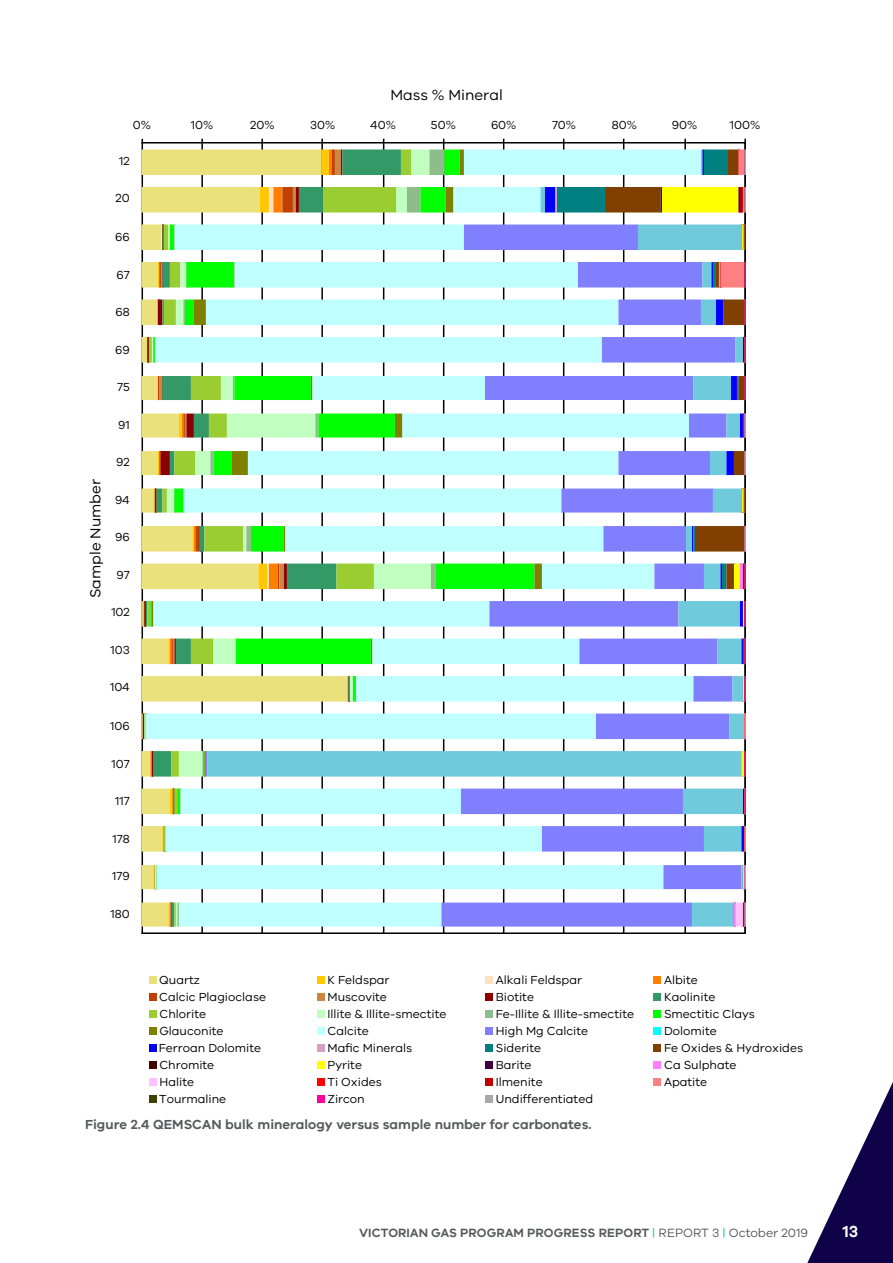
<style>
.page{position:relative;width:893px;height:1263px;background:#fff}
.page>*{position:absolute;margin:0;border:0;box-sizing:border-box;transform-origin:0 0}
.t1{font:600 16.5px "VIC";color:#fff}
.t2{font:15px "VIC";color:#000}
.t3{font:600 13.5px "VIC";color:#58595b}
.t4{font:600 12.3px "VIC";letter-spacing:.01em;color:#58595b}
.t5{font:12px "VIC";color:#000}
.s1{font-weight:400;color:#00bac0}
.s2{font-weight:400}
</style>
<div class="page">
<svg style="left:807px;top:1082px;width:86px;height:181px"></svg>
<hr style="left:201px;top:139px;width:2px;height:794px;background:#000">
<hr style="left:261px;top:139px;width:2px;height:794px;background:#000">
<hr style="left:321px;top:139px;width:2px;height:794px;background:#000">
<hr style="left:383px;top:139px;width:1px;height:794px;background:#000">
<hr style="left:443px;top:139px;width:1px;height:794px;background:#000">
<hr style="left:503px;top:139px;width:1px;height:794px;background:#000">
<hr style="left:563px;top:139px;width:1px;height:794px;background:#000">
<hr style="left:623px;top:139px;width:1px;height:794px;background:#000">
<hr style="left:684px;top:139px;width:2px;height:794px;background:#000">
<hr style="left:744px;top:139px;width:2px;height:794px;background:#000">
<hr style="left:142px;top:139px;width:1px;height:794px;background:#000">
<svg style="left:146px;top:149px;width:61px;height:777px"></svg>
<svg style="left:207px;top:149px;width:338px;height:777px"></svg>
<svg style="left:545px;top:149px;width:12px;height:777px"></svg>
<hr style="left:555px;top:187px;width:2px;height:25px;background:#d4a0c8">
<svg style="left:557px;top:149px;width:48px;height:777px"></svg>
<svg style="left:605px;top:149px;width:57px;height:777px"></svg>
<hr style="left:660px;top:187px;width:2px;height:25px;background:#400000">
<svg style="left:662px;top:149px;width:51px;height:777px"></svg>
<svg style="left:713px;top:149px;width:33px;height:777px"></svg>
<hr style="left:744px;top:224px;width:2px;height:26px;background:#404000">
<hr style="left:744px;top:488px;width:2px;height:24px;background:#404000">
<hr style="left:744px;top:262px;width:2px;height:25px;background:#f09">
<hr style="left:744px;top:299px;width:2px;height:26px;background:#f09">
<hr style="left:744px;top:337px;width:2px;height:25px;background:#f09">
<hr style="left:744px;top:376px;width:2px;height:24px;background:#f09">
<hr style="left:744px;top:563px;width:2px;height:26px;background:#f09">
<hr style="left:744px;top:601px;width:2px;height:25px;background:#f09">
<hr style="left:744px;top:638px;width:2px;height:26px;background:#f09">
<hr style="left:744px;top:676px;width:2px;height:25px;background:#f09">
<hr style="left:744px;top:751px;width:2px;height:25px;background:#f09">
<hr style="left:744px;top:788px;width:2px;height:26px;background:#f09">
<hr style="left:744px;top:149px;width:2px;height:26px;background:#a9a9a9">
<hr style="left:744px;top:187px;width:2px;height:25px;background:#a9a9a9">
<hr style="left:744px;top:413px;width:2px;height:24px;background:#a9a9a9">
<hr style="left:744px;top:451px;width:2px;height:24px;background:#a9a9a9">
<hr style="left:744px;top:526px;width:2px;height:25px;background:#a9a9a9">
<hr style="left:744px;top:865px;width:2px;height:24px;background:#a9a9a9">
<hr style="left:744px;top:902px;width:2px;height:24px;background:#a9a9a9">
<div style="left:149px;top:977px;width:8px;height:7px;background:#eae17d"></div>
<div style="left:317px;top:977px;width:8px;height:7px;background:#ffc800"></div>
<div style="left:485px;top:977px;width:8px;height:7px;background:#ffe0c0"></div>
<div style="left:653px;top:977px;width:8px;height:7px;background:#ff8000"></div>
<div style="left:149px;top:993px;width:8px;height:8px;background:#c04000"></div>
<div style="left:317px;top:993px;width:8px;height:8px;background:#cd853f"></div>
<div style="left:485px;top:993px;width:8px;height:8px;background:#8b0000"></div>
<div style="left:653px;top:993px;width:8px;height:8px;background:#396"></div>
<div style="left:149px;top:1010px;width:8px;height:8px;background:#9acd32"></div>
<div style="left:317px;top:1010px;width:8px;height:8px;background:#c0ffc0"></div>
<div style="left:485px;top:1010px;width:8px;height:8px;background:#8fbc8b"></div>
<div style="left:653px;top:1010px;width:8px;height:8px;background:#0f0"></div>
<div style="left:149px;top:1027px;width:8px;height:8px;background:#808000"></div>
<div style="left:317px;top:1027px;width:8px;height:8px;background:#c0ffff"></div>
<div style="left:485px;top:1027px;width:8px;height:8px;background:#8080ff"></div>
<div style="left:653px;top:1027px;width:8px;height:8px;background:#0ff"></div>
<div style="left:149px;top:1044px;width:8px;height:8px;background:#00f"></div>
<div style="left:317px;top:1044px;width:8px;height:8px;background:#d4a0c8"></div>
<div style="left:485px;top:1044px;width:8px;height:8px;background:#008080"></div>
<div style="left:653px;top:1044px;width:8px;height:8px;background:#804000"></div>
<div style="left:149px;top:1061px;width:8px;height:8px;background:#400000"></div>
<div style="left:317px;top:1061px;width:8px;height:8px;background:#ff0"></div>
<div style="left:485px;top:1061px;width:8px;height:8px;background:#400040"></div>
<div style="left:653px;top:1061px;width:8px;height:8px;background:#ff80ff"></div>
<div style="left:149px;top:1078px;width:8px;height:8px;background:#ffc0ff"></div>
<div style="left:317px;top:1078px;width:8px;height:8px;background:#f00"></div>
<div style="left:485px;top:1078px;width:8px;height:8px;background:#c00000"></div>
<div style="left:653px;top:1078px;width:8px;height:8px;background:#ff8080"></div>
<div style="left:149px;top:1095px;width:8px;height:8px;background:#404000"></div>
<div style="left:317px;top:1095px;width:8px;height:8px;background:#f09"></div>
<div style="left:485px;top:1095px;width:8px;height:8px;background:#a9a9a9"></div>
<p class="t2" style="left:390px;top:86px;width:114px">Mass % Mineral</p>
<p class="t5" style="left:133px;top:117px;width:20px">0%</p>
<p class="t5" style="left:191px;top:117px;width:24px">10%</p>
<p class="t5" style="left:250px;top:117px;width:26px">20%</p>
<p class="t5" style="left:310px;top:117px;width:27px">30%</p>
<p class="t5" style="left:370px;top:117px;width:27px">40%</p>
<p class="t5" style="left:431px;top:117px;width:26px">50%</p>
<p class="t5" style="left:491px;top:117px;width:27px">60%</p>
<p class="t5" style="left:552px;top:117px;width:26px">70%</p>
<p class="t5" style="left:612px;top:117px;width:27px">80%</p>
<p class="t5" style="left:672px;top:117px;width:27px">90%</p>
<p class="t5" style="left:730px;top:117px;width:32px">100%</p>
<p class="t5" style="left:119px;top:153px;width:12px">12</p>
<p class="t5" style="left:116px;top:191px;width:16px">20</p>
<p class="t5" style="left:115px;top:230px;width:16px">66</p>
<p class="t5" style="left:117px;top:267px;width:15px">67</p>
<p class="t5" style="left:116px;top:305px;width:16px">68</p>
<p class="t5" style="left:115px;top:342px;width:16px">69</p>
<p class="t5" style="left:117px;top:380px;width:14px">75</p>
<p class="t5" style="left:118px;top:417px;width:13px">91</p>
<p class="t5" style="left:116px;top:455px;width:15px">92</p>
<p class="t5" style="left:115px;top:492px;width:16px">94</p>
<p class="t5" style="left:115px;top:530px;width:16px">96</p>
<p class="t5" style="left:117px;top:567px;width:15px">97</p>
<p class="t5" style="left:111px;top:605px;width:20px">102</p>
<p class="t5" style="left:110px;top:642px;width:21px">103</p>
<p class="t5" style="left:110px;top:680px;width:21px">104</p>
<p class="t5" style="left:110px;top:719px;width:21px">106</p>
<p class="t5" style="left:112px;top:756px;width:20px">107</p>
<p class="t5" style="left:115px;top:794px;width:16px">117</p>
<p class="t5" style="left:113px;top:831px;width:19px">178</p>
<p class="t5" style="left:112px;top:869px;width:19px">179</p>
<p class="t5" style="left:111px;top:906px;width:21px">180</p>
<p class="t2" style="left:86px;top:598px;width:120px;rotate:-90deg">Sample Number</p>
<p class="t5" style="left:159px;top:973px;width:42px">Quartz</p>
<p class="t5" style="left:327px;top:973px;width:64px">K Feldspar</p>
<p class="t5" style="left:496px;top:973px;width:88px">Alkali Feldspar</p>
<p class="t5" style="left:664px;top:973px;width:35px">Albite</p>
<p class="t5" style="left:159px;top:990px;width:108px">Calcic Plagioclase</p>
<p class="t5" style="left:327px;top:990px;width:61px">Muscovite</p>
<p class="t5" style="left:496px;top:990px;width:40px">Biotite</p>
<p class="t5" style="left:664px;top:990px;width:53px">Kaolinite</p>
<p class="t5" style="left:159px;top:1006px;width:48px">Chlorite</p>
<p class="t5" style="left:327px;top:1006px;width:120px">Illite &amp; Illite-smectite</p>
<p class="t5" style="left:496px;top:1006px;width:140px">Fe-Illite &amp; Illite-smectite</p>
<p class="t5" style="left:664px;top:1006px;width:92px">Smectitic Clays</p>
<p class="t5" style="left:159px;top:1023px;width:66px">Glauconite</p>
<p class="t5" style="left:327px;top:1023px;width:43px">Calcite</p>
<p class="t5" style="left:496px;top:1023px;width:94px">High Mg Calcite</p>
<p class="t5" style="left:664px;top:1023px;width:54px">Dolomite</p>
<p class="t5" style="left:159px;top:1040px;width:104px">Ferroan Dolomite</p>
<p class="t5" style="left:327px;top:1040px;width:86px">Mafic Minerals</p>
<p class="t5" style="left:496px;top:1040px;width:47px">Siderite</p>
<p class="t5" style="left:664px;top:1040px;width:140px">Fe Oxides &amp; Hydroxides</p>
<p class="t5" style="left:159px;top:1057px;width:56px">Chromite</p>
<p class="t5" style="left:327px;top:1057px;width:36px">Pyrite</p>
<p class="t5" style="left:496px;top:1057px;width:37px">Barite</p>
<p class="t5" style="left:664px;top:1057px;width:74px">Ca Sulphate</p>
<p class="t5" style="left:160px;top:1074px;width:36px">Halite</p>
<p class="t5" style="left:327px;top:1074px;width:56px">Ti Oxides</p>
<p class="t5" style="left:496px;top:1074px;width:48px">Ilmenite</p>
<p class="t5" style="left:664px;top:1074px;width:45px">Apatite</p>
<p class="t5" style="left:159px;top:1091px;width:69px">Tourmaline</p>
<p class="t5" style="left:327px;top:1091px;width:39px">Zircon</p>
<p class="t5" style="left:496px;top:1091px;width:99px">Undifferentiated</p>
<p class="t3" style="left:85px;top:1116px;width:508px">Figure 2.4 QEMSCAN bulk mineralogy versus sample number for carbonates.</p>
<p class="t4" style="left:359px;top:1226px;width:450px">VICTORIAN GAS PROGRAM PROGRESS REPORT <span class="s1">|</span> <span class="s2">REPORT 3</span> <span class="s1">|</span> <span class="s2">October 2019</span></p>
<h1 class="t1" style="left:843px;top:1221px;width:17px">13</h1>
</div>
